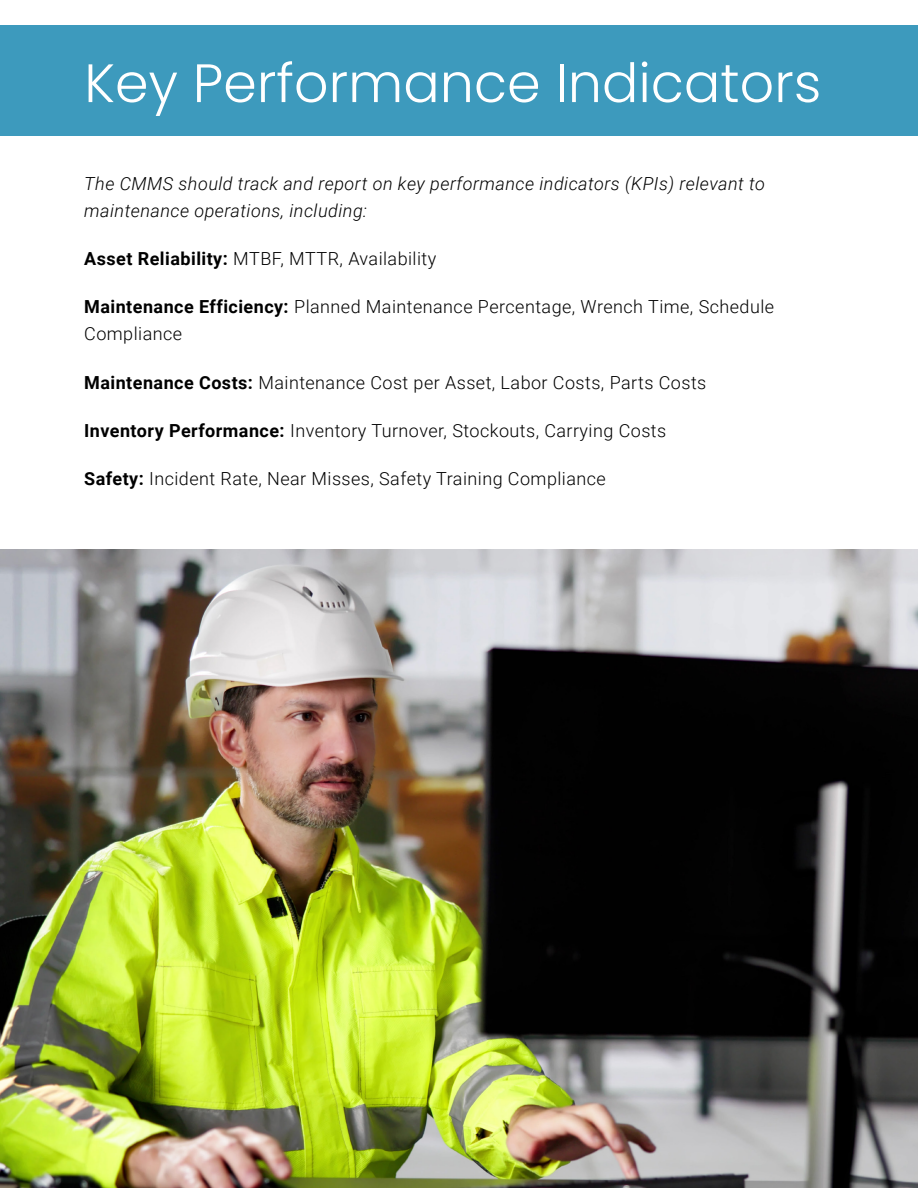
<style>
.page{position:relative;width:918px;height:1188px;background:#fff}
.page>*{position:absolute;margin:0;border:0;box-sizing:border-box;transform-origin:0 0}
.Title_Page{font:300 54px "Poppins";color:#fff}
.t1{font:300 18px/27px "Roboto";letter-spacing:.025em;color:#000}
.t2{font:italic 300 18px/27px "Roboto";letter-spacing:.025em;color:#000}
.s1{font-weight:700}
</style>
<div class="page">
<div style="left:0;top:26px;width:918px;height:110px;background:#3d9abd"></div>
<img style="left:0;top:549px;width:918px;height:639px">
<p class="Title_Page" style="left:84px;top:52px;width:739px">Key Performance Indicators</p>
<p class="t2" style="left:84px;top:169px;width:682px">The CMMS should track and report on key performance indicators (KPIs) relevant to maintenance operations, including:</p>
<p class="t1" style="left:84px;top:245px;width:354px"><span class="s1">Asset Reliability:</span> MTBF, MTTR, Availability</p>
<p class="t1" style="left:84px;top:293px;width:691px"><span class="s1">Maintenance Efficiency:</span> Planned Maintenance Percentage, Wrench Time, Schedule<br>Compliance</p>
<p class="t1" style="left:84px;top:368px;width:624px"><span class="s1">Maintenance Costs:</span> Maintenance Cost per Asset, Labor Costs, Parts Costs</p>
<p class="t1" style="left:84px;top:416px;width:584px"><span class="s1">Inventory Performance:</span> Inventory Turnover, Stockouts, Carrying Costs</p>
<p class="t1" style="left:84px;top:465px;width:523px"><span class="s1">Safety:</span> Incident Rate, Near Misses, Safety Training Compliance</p>
</div>
